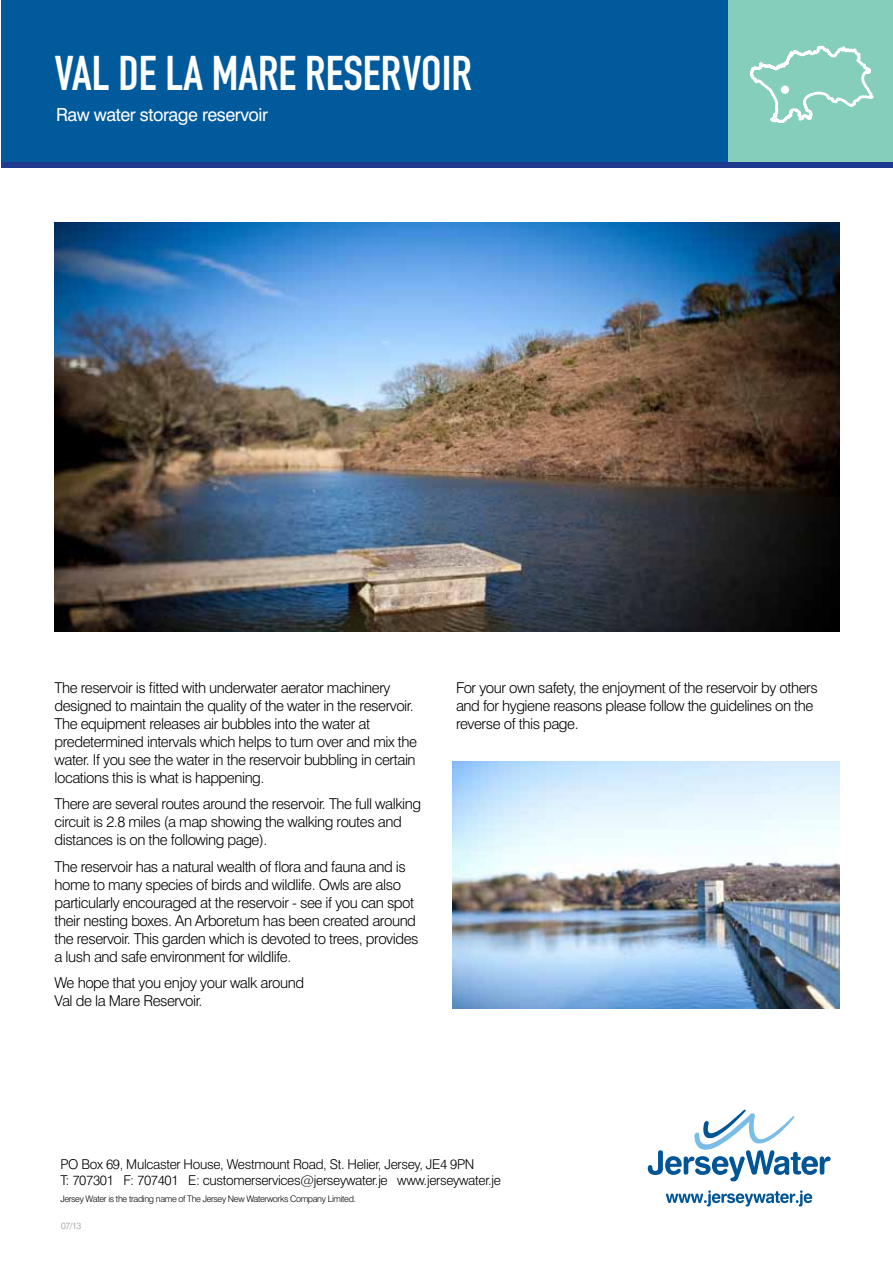
<style>
.page{position:relative;width:893px;height:1263px;background:#fff}
.page>*{position:absolute;margin:0;border:0;box-sizing:border-box;transform-origin:0 0}
.t1{font:48px "Bern Sans CT";color:#fff}
.t2{font:18px "Swiss 721 BT";letter-spacing:-.025em;color:#fff}
.t3{font:300 15px/18px "Swiss 721 BT";letter-spacing:-.03em;color:#000}
.t4{font:300 13.5px/16.4px "Swiss 721 BT";letter-spacing:-.025em;color:#000}
.t5{font:300 9px "Swiss 721 BT";letter-spacing:-.04em;color:#000}
.t6{font:300 9px "Swiss 721 BT";color:#939598}
</style>
<div class="page">
<div style="left:1px;top:0;width:892px;height:168px;background:#005a9c"></div>
<div style="left:728px;top:0;width:165px;height:166px;background:#86cebc"></div>
<img style="left:55px;top:222px;width:784px;height:409px">
<svg style="left:648px;top:1109px;width:183px;height:72px"></svg>
<svg style="left:666px;top:1190px;width:146px;height:16px"></svg>
<img style="left:453px;top:761px;width:386px;height:248px">
<svg style="left:749px;top:45px;width:125px;height:78px"></svg>
<div style="left:781px;top:86px;width:8px;height:8px;background:#fff;border-radius:50%"></div>
<div style="left:1px;top:162px;width:892px;height:6px;background:#1e398d"></div>
<h1 class="t1" style="left:55px;top:45px;width:419px">VAL DE LA MARE RESERVOIR</h1>
<p class="t2" style="left:56px;top:104px;width:214px">Raw water storage reservoir</p>
<p class="t3" style="left:55px;top:678px;width:364px">The reservoir is fitted with underwater aerator machinery designed to maintain the quality of the water in the reservoir.<br>The equipment releases air bubbles into the water at predetermined intervals which helps to turn over and mix the water. If you see the water in the reservoir bubbling in certain locations this is what is happening.</p>
<p class="t3" style="left:55px;top:795px;width:368px">There are several routes around the reservoir. The full walking circuit is 2.8 miles (a map showing the walking routes and distances is on the following page).</p>
<p class="t3" style="left:55px;top:857px;width:366px">The reservoir has a natural wealth of flora and fauna and is home to many species of birds and wildlife. Owls are also particularly encouraged at the reservoir - see if you can spot their nesting boxes. An Arboretum has been created around the reservoir. This garden which is devoted to trees, provides a lush and safe environment for wildlife.</p>
<p class="t3" style="left:55px;top:974px;width:251px">We hope that you enjoy your walk around<br>Val de la Mare Reservoir.</p>
<p class="t3" style="left:456px;top:678px;width:363px">For your own safety, the enjoyment of the reservoir by others and for hygiene reasons please follow the guidelines on the reverse of this page.</p>
<p class="t4" style="left:60px;top:1155px;width:442px">PO Box 69, Mulcaster House, Westmount Road, St. Helier, Jersey, JE4 9PN<br>T: 707301 F: 707401 E: customerservices@jerseywater.je www.jerseywater.je</p>
<p class="t5" style="left:60px;top:1193px;width:297px">Jersey Water is the trading name of The Jersey New Waterworks Company Limited.</p>
<p class="t6" style="left:61px;top:1220px;width:22px">07/13</p>
</div>
